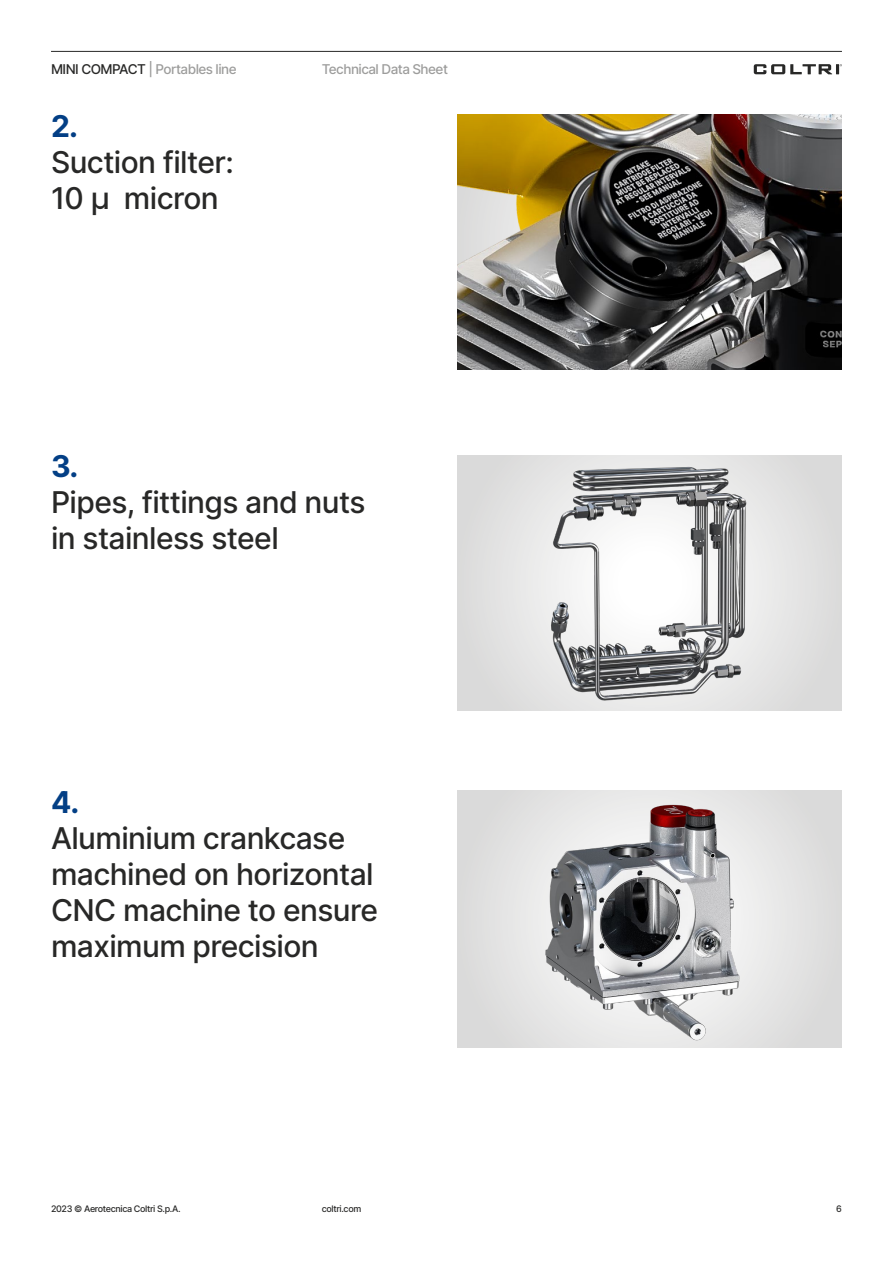
<style>
.page{position:relative;width:893px;height:1263px;background:#fff}
.page>*{position:absolute;margin:0;border:0;box-sizing:border-box;transform-origin:0 0}
.t1{font:500 30px/36px "Inter";letter-spacing:-.02em;color:#282827}
.t2{font:700 30px "Inter";color:#033f85}
.t3{font:500 13.5px "Inter";letter-spacing:-.04em;color:#9d9d9c}
.t4{font:500 9px "Inter";letter-spacing:-.04em;color:#282827}
.s1{color:#282827}
</style>
<div class="page">
<div style="left:457px;top:455px;width:385px;height:255px;background:#ddd"></div>
<img style="left:513px;top:455px;width:274px;height:252px">
<div style="left:457px;top:791px;width:385px;height:256px;background:#ddd"></div>
<img style="left:515px;top:791px;width:270px;height:256px">
<img style="left:457px;top:115px;width:385px;height:255px">
<hr style="left:51px;top:51px;width:791px;height:1px;background:#282827">
<svg style="left:754px;top:64px;width:88px;height:10px"></svg>
<p class="t3" style="left:51px;top:60px;width:187px"><span class="s1">MINI COMPACT</span> | Portables line</p>
<p class="t3" style="left:322px;top:60px;width:128px">Technical Data Sheet</p>
<p class="t2" style="left:51px;top:104px;width:29px">2.</p>
<p class="t1" style="left:51px;top:143px;width:184px">Suction filter:<br>10 µ micron</p>
<p class="t2" style="left:51px;top:444px;width:29px">3.</p>
<p class="t1" style="left:51px;top:483px;width:316px">Pipes, fittings and nuts in stainless steel</p>
<p class="t2" style="left:51px;top:780px;width:30px">4.</p>
<p class="t1" style="left:51px;top:819px;width:329px">Aluminium crankcase machined on horizontal<br>CNC machine to ensure maximum precision</p>
<p class="t4" style="left:51px;top:1202px;width:131px">2023 © Aerotecnica Coltri S.p.A.</p>
<p class="t4" style="left:322px;top:1202px;width:41px">coltri.com</p>
<p class="t4" style="left:836px;top:1202px;width:7px">6</p>
</div>
